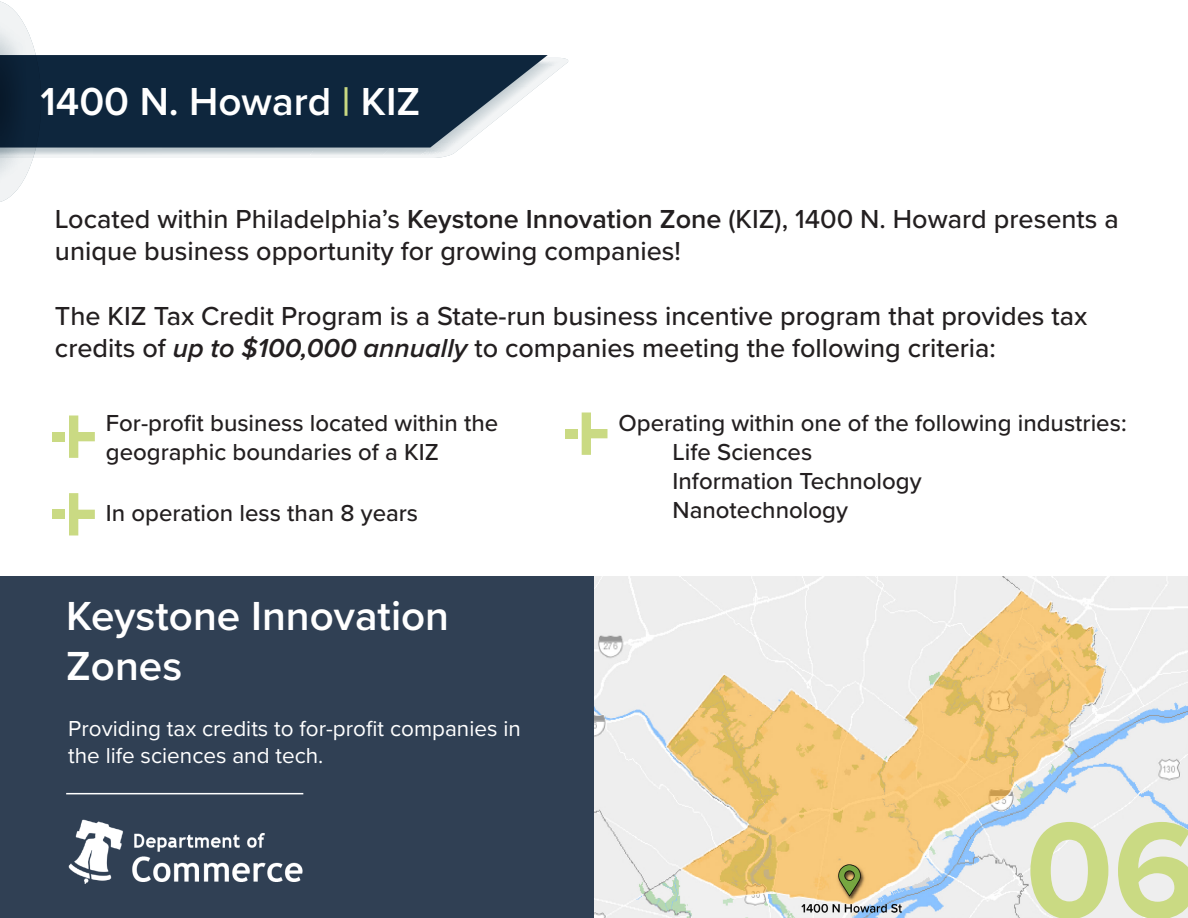
<style>
.page{position:relative;width:1188px;height:918px;background:#fff}
.page>*{position:absolute;margin:0;border:0;box-sizing:border-box;transform-origin:0 0}
.t1{font:700 141.3px "Proxima Nova";color:#cada83}
.t2{font:600 42.15px "Proxima Nova";color:#fff}
.t3{font:600 40.5px "Proxima Nova";color:#fff}
.t4{font:500 27px/32.4px "Proxima Nova";color:#231f20}
.t5{font:500 24px/28.8px "Proxima Nova";color:#231f20}
.t6{font:22.5px/27px "Proxima Nova";color:#fff}
.s1{color:#cada83}
.s2{font-weight:600}
.s3{font-weight:600;font-style:italic}
</style>
<div class="page">
<img style="left:593px;top:577px;width:594px;height:341px">
<svg style="left:41px;top:58px;width:527px;height:100px"></svg>
<svg style="left:41px;top:55px;width:507px;height:93px;fill:#0e263d"></svg>
<svg style="left:0;top:1px;width:41px;height:201px"></svg>
<div style="left:565px;top:429px;width:13px;height:9px;background:#cada83"></div>
<svg style="left:582px;top:413px;width:26px;height:42px"></svg>
<div style="left:52px;top:432px;width:13px;height:9px;background:#cada83"></div>
<svg style="left:69px;top:416px;width:26px;height:42px"></svg>
<div style="left:52px;top:510px;width:13px;height:9px;background:#cada83"></div>
<svg style="left:69px;top:493px;width:26px;height:43px"></svg>
<div style="left:0;top:576px;width:593px;height:342px;background:#304054"></div>
<hr style="left:66px;top:793px;width:237px;height:1px;background:#fff">
<img style="left:68px;top:819px;width:235px;height:65px">
<p class="t3" style="left:40px;top:72px;width:381px">1400 N. Howard <span class="s1">|</span> KIZ</p>
<p class="t4" style="left:55px;top:201px;width:1065px">Located within Philadelphia’s <span class="s2">Keystone Innovation Zone</span> (KIZ), 1400 N. Howard presents a unique business opportunity for growing companies!</p>
<p class="t4" style="left:55px;top:299px;width:1034px">The KIZ Tax Credit Program is a State-run business incentive program that provides tax credits of <span class="s3">up to $100,000 annually</span> to companies meeting the following criteria:</p>
<p class="t5" style="left:106px;top:408px;width:394px">For-profit business located within the geographic boundaries of a KIZ</p>
<p class="t5" style="left:106px;top:498px;width:314px">In operation less than 8 years</p>
<p class="t2" style="left:66px;top:584px;width:384px">Keystone Innovation</p>
<p class="t2" style="left:66px;top:635px;width:118px">Zones</p>
<p class="t6" style="left:68px;top:714px;width:454px">Providing tax credits to for-profit companies in the life sciences and tech.</p>
<p class="t5" style="left:619px;top:408px;width:510px">Operating within one of the following industries:</p>
<p class="t5" style="left:673px;top:437px;width:141px">Life Sciences</p>
<p class="t5" style="left:673px;top:466px;width:251px">Information Technology</p>
<p class="t5" style="left:673px;top:495px;width:177px">Nanotechnology</p>
<p class="t1" style="left:1026px;top:765px;width:175px">06</p>
</div>
